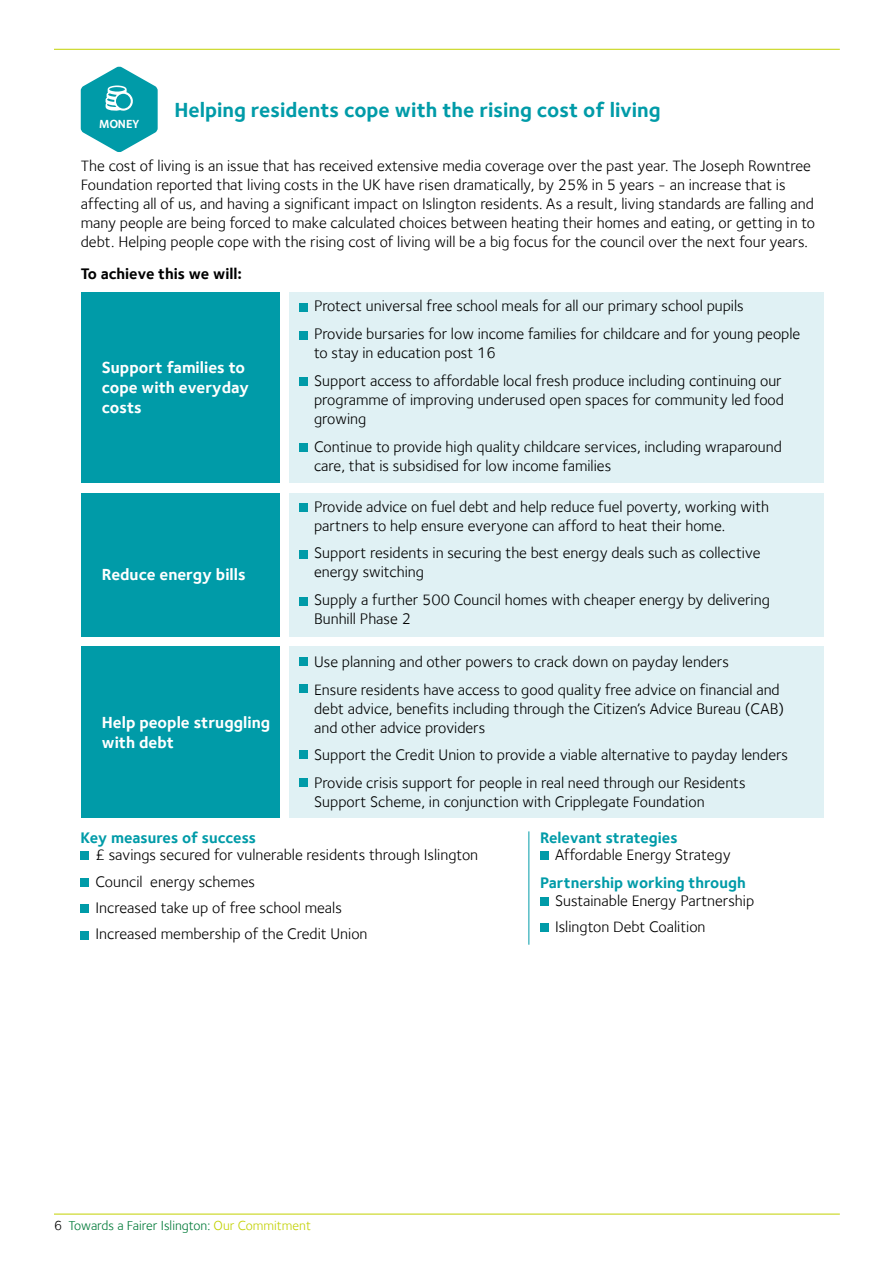
<style>
.page{position:relative;width:893px;height:1263px;background:#fff}
.page>*{position:absolute;margin:0;border:0;box-sizing:border-box;transform-origin:0 0}
.t1{font:700 21px "Foundry Sterling";color:#009ba8}
.t2{font:700 16.5px/19.8px "Foundry Sterling";color:#fff}
.t3{font:15.75px/18.9px "Foundry Sterling";color:#000}
.t4{font:700 15.75px "Foundry Sterling";color:#009ba8}
.t5{font:700 15.75px "Foundry Sterling";color:#000}
.t6{font:13.5px "Foundry Sterling";color:#007a38}
.t7{font:700 12px "Foundry Sterling";letter-spacing:-.02em;color:#fff}
.s1{color:#000}
.s2{color:#c2d100}
</style>
<div class="page">
<hr style="left:54px;top:1214px;width:786px;height:1px;background:#c2d100">
<hr style="left:54px;top:49px;width:786px;height:1px;background:#c2d100">
<div style="left:81px;top:292px;width:198px;height:191px;background:#009ba8"></div>
<div style="left:81px;top:493px;width:198px;height:143px;background:#009ba8"></div>
<div style="left:81px;top:646px;width:198px;height:172px;background:#009ba8"></div>
<div style="left:289px;top:292px;width:534px;height:191px;background:#e0f1f4"></div>
<div style="left:289px;top:493px;width:534px;height:143px;background:#e0f1f4"></div>
<div style="left:289px;top:646px;width:534px;height:172px;background:#e0f1f4"></div>
<div style="left:299px;top:303px;width:9px;height:8px;background:#009ba8"></div>
<div style="left:299px;top:331px;width:9px;height:8px;background:#009ba8"></div>
<div style="left:299px;top:378px;width:9px;height:8px;background:#009ba8"></div>
<div style="left:299px;top:443px;width:9px;height:9px;background:#009ba8"></div>
<div style="left:299px;top:503px;width:9px;height:9px;background:#009ba8"></div>
<div style="left:299px;top:550px;width:9px;height:8px;background:#009ba8"></div>
<div style="left:299px;top:597px;width:9px;height:8px;background:#009ba8"></div>
<div style="left:299px;top:657px;width:9px;height:8px;background:#009ba8"></div>
<div style="left:299px;top:685px;width:9px;height:8px;background:#009ba8"></div>
<div style="left:299px;top:750px;width:9px;height:9px;background:#009ba8"></div>
<div style="left:299px;top:778px;width:9px;height:9px;background:#009ba8"></div>
<div style="left:81px;top:852px;width:8px;height:8px;background:#009ba8"></div>
<div style="left:81px;top:878px;width:8px;height:9px;background:#009ba8"></div>
<div style="left:81px;top:904px;width:8px;height:9px;background:#009ba8"></div>
<div style="left:81px;top:931px;width:8px;height:8px;background:#009ba8"></div>
<div style="left:540px;top:852px;width:9px;height:8px;background:#009ba8"></div>
<div style="left:540px;top:897px;width:9px;height:8px;background:#009ba8"></div>
<div style="left:540px;top:923px;width:9px;height:9px;background:#009ba8"></div>
<hr style="left:528px;top:831px;width:1px;height:114px;background:#009ba8">
<svg style="left:81px;top:66px;width:77px;height:86px"></svg>
<p class="t7" style="left:99px;top:116px;width:42px">MONEY</p>
<h1 class="t1" style="left:174px;top:97px;width:488px">Helping residents cope with the rising cost of living</h1>
<p class="t3" style="left:81px;top:156px;width:736px">The cost of living is an issue that has received extensive media coverage over the past year. The Joseph Rowntree Foundation reported that living costs in the UK have risen dramatically, by 25% in 5 years - an increase that is affecting all of us, and having a significant impact on Islington residents. As a result, living standards are falling and many people are being forced to make calculated choices between heating their homes and eating, or getting in to debt. Helping people cope with the rising cost of living will be a big focus for the council over the next four years.</p>
<p class="t5" style="left:81px;top:264px;width:163px">To achieve this we will:</p>
<p class="t2" style="left:102px;top:358px;width:149px">Support families to cope with everyday costs</p>
<p class="t2" style="left:102px;top:564px;width:145px">Reduce energy bills</p>
<p class="t2" style="left:102px;top:712px;width:170px">Help people struggling with debt</p>
<p class="t3" style="left:314px;top:292px;width:488px;line-height:27.9px">Protect universal free school meals for all our primary school pupils<br>Provide bursaries for low income families for childcare and for young people</p>
<p class="t3" style="left:314px;top:339px;width:469px;line-height:27.9px">to stay in education post 16<br>Support access to affordable local fresh produce including continuing our</p>
<p class="t3" style="left:314px;top:390px;width:471px">programme of improving underused open spaces for community led food growing</p>
<p class="t3" style="left:314px;top:437px;width:469px">Continue to provide high quality childcare services, including wraparound care, that is subsidised for low income families</p>
<p class="t3" style="left:314px;top:497px;width:456px">Provide advice on fuel debt and help reduce fuel poverty, working with partners to help ensure everyone can afford to heat their home.</p>
<p class="t3" style="left:314px;top:544px;width:448px">Support residents in securing the best energy deals such as collective energy switching</p>
<p class="t3" style="left:314px;top:590px;width:457px">Supply a further 500 Council homes with cheaper energy by delivering<br>Bunhill Phase 2</p>
<p class="t3" style="left:314px;top:647px;width:467px;line-height:27.9px">Use planning and other powers to crack down on payday lenders<br>Ensure residents have access to good quality free advice on financial and</p>
<p class="t3" style="left:314px;top:699px;width:472px">debt advice, benefits including through the Citizen’s Advice Bureau (CAB) and other advice providers</p>
<p class="t3" style="left:314px;top:741px;width:476px;line-height:27.9px">Support the Credit Union to provide a viable alternative to payday lenders<br>Provide crisis support for people in real need through our Residents</p>
<p class="t3" style="left:314px;top:792px;width:392px">Support Scheme, in conjunction with Cripplegate Foundation</p>
<p class="t4" style="left:81px;top:828px;width:177px">Key measures of success</p>
<p class="t3" style="left:96px;top:842px;width:384px;line-height:26.4px">£ savings secured for vulnerable residents through Islington Council energy schemes<br>Increased take up of free school meals<br>Increased membership of the Credit Union</p>
<p class="t4" style="left:540px;top:828px;width:139px">Relevant strategies</p>
<p class="t3" style="left:555px;top:845px;width:177px">Affordable Energy Strategy</p>
<p class="t4" style="left:540px;top:873px;width:207px">Partnership working through</p>
<p class="t3" style="left:555px;top:887px;width:201px;line-height:26.4px">Sustainable Energy Partnership<br>Islington Debt Coalition</p>
<p class="t6" style="left:54px;top:1218px;width:258px"><span class="s1">6</span> Towards a Fairer Islington: <span class="s2">Our Commitment</span></p>
</div>
